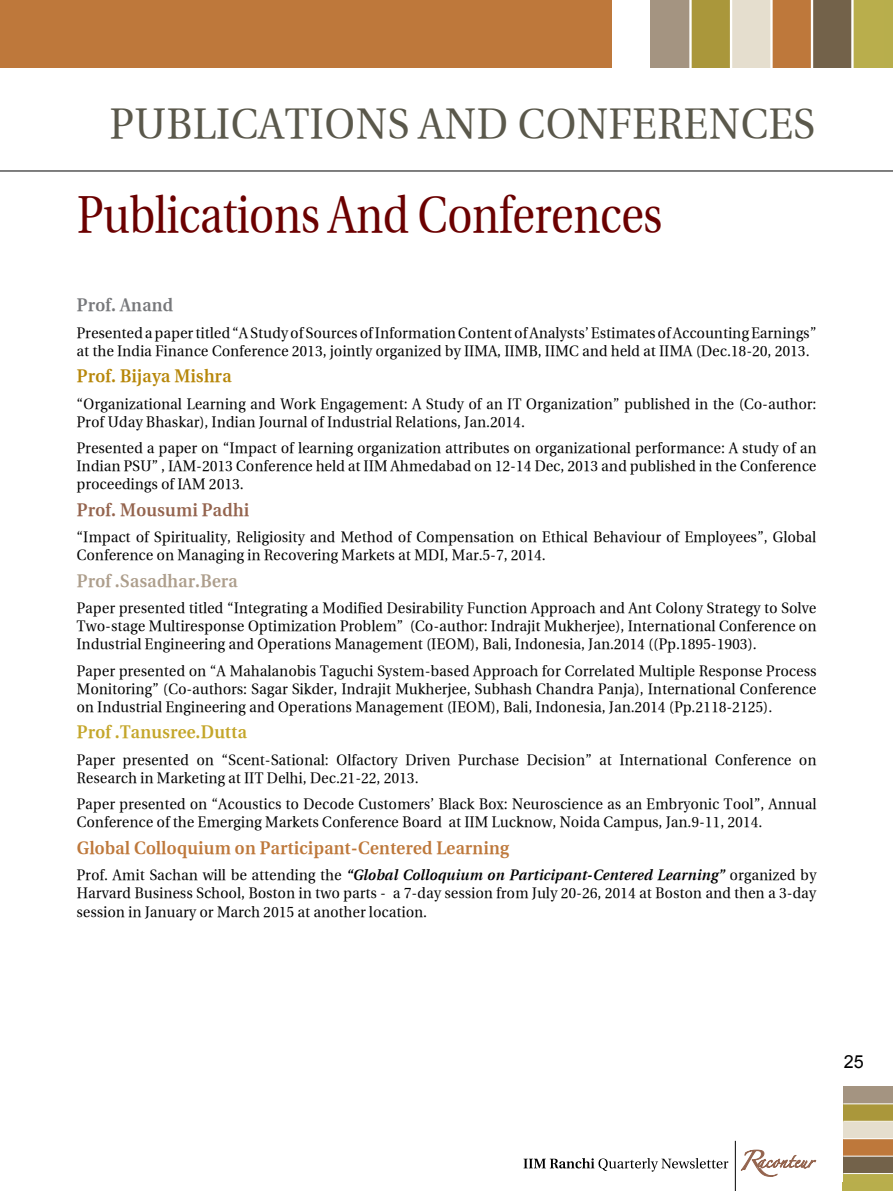
<style>
.page{position:relative;width:893px;height:1191px;background:#fff}
.page>*{position:absolute;margin:0;border:0;box-sizing:border-box;transform-origin:0 0}
.t1{font:51px "Utopia";letter-spacing:-.02em;color:#6b0000;scale:.9 1}
.t2{font:42px "Utopia";color:#5a584b}
.t3{font:700 18px "Utopia";color:#be783b}
.t4{font:700 18px "Utopia";color:#c4a62a}
.t5{font:700 18px "Utopia";color:#ad9e8c}
.t6{font:700 18px "Utopia";color:#b7870a}
.t7{font:700 18px "Utopia";color:#94644e}
.t8{font:700 18px "Utopia";color:#77787b}
.t9{font:18px "Arial";color:#000}
.t10{font:15px/18px "Utopia";color:#000}
.s1{font-weight:700;font-style:italic}
</style>
<div class="page">
<div style="left:0;top:0;width:612px;height:68px;background:#be783b"></div>
<div style="left:852px;top:0;width:41px;height:68px;background:#b9ae4c"></div>
<div style="left:812px;top:0;width:40px;height:68px;background:#73624a"></div>
<div style="left:771px;top:0;width:41px;height:68px;background:#be783b"></div>
<div style="left:731px;top:0;width:40px;height:68px;background:#e5dece"></div>
<div style="left:690px;top:0;width:41px;height:68px;background:#aa973b"></div>
<div style="left:650px;top:0;width:40px;height:68px;background:#a49481"></div>
<hr style="left:851px;top:0;width:3px;height:68px;background:#fffffe">
<hr style="left:811px;top:0;width:2px;height:68px;background:#fffffe">
<hr style="left:770px;top:0;width:3px;height:68px;background:#fffffe">
<hr style="left:730px;top:0;width:2px;height:68px;background:#fffffe">
<hr style="left:689px;top:0;width:3px;height:68px;background:#fffffe">
<hr style="left:0;top:171px;width:893px;height:1px;background:#000">
<svg style="left:523px;top:1158px;width:205px;height:13px"></svg>
<hr style="left:735px;top:1140px;width:1px;height:51px;background:#000">
<div style="left:843px;top:1173px;width:50px;height:18px;background:#b9ae4c"></div>
<div style="left:843px;top:1156px;width:50px;height:17px;background:#73624a"></div>
<div style="left:843px;top:1138px;width:50px;height:18px;background:#be783b"></div>
<div style="left:843px;top:1121px;width:50px;height:17px;background:#e5dece"></div>
<div style="left:843px;top:1103px;width:50px;height:18px;background:#aa973b"></div>
<div style="left:843px;top:1086px;width:50px;height:17px;background:#a49481"></div>
<hr style="left:843px;top:1172px;width:50px;height:2px;background:#fffffe">
<hr style="left:843px;top:1155px;width:50px;height:1px;background:#fffffe">
<hr style="left:843px;top:1138px;width:50px;height:1px;background:#fffffe">
<hr style="left:843px;top:1120px;width:50px;height:2px;background:#fffffe">
<hr style="left:843px;top:1103px;width:50px;height:1px;background:#fffffe">
<svg style="left:741px;top:1149px;width:76px;height:28px"></svg>
<div style="left:842px;top:1182px;width:51px;height:9px;background:#b8ae4c"></div>
<h2 class="t2" style="left:109px;top:101px;width:49px">Publi</h2>
<h2 class="t2" style="left:230px;top:101px;width:55px">cations</h2>
<h2 class="t2" style="left:418px;top:101px;width:31px">and</h2>
<h2 class="t2" style="left:517px;top:101px;width:29px">Conferen</h2>
<h2 class="t2" style="left:740px;top:101px;width:51px">ces</h2>
<h1 class="t1" style="left:77px;top:186px;width:652px">Publications And Conferences</h1>
<p class="t8" style="left:77px;top:295px;width:98px">Prof. Anand</p>
<p class="t10" style="left:77px;top:324px;width:741px">Presented a paper titled “A Study of Sources of Information Content of Analysts’ Estimates of Accounting Earnings” at the India Finance Conference 2013, jointly organized by IIMA, IIMB, IIMC and held at IIMA (Dec.18-20, 2013.</p>
<p class="t6" style="left:77px;top:366px;width:157px">Prof. Bijaya Mishra</p>
<p class="t10" style="left:77px;top:395px;width:741px">“Organizational Learning and Work Engagement: A Study of an IT Organization” published in the (Co-author:<br>Prof Uday Bhaskar), Indian Journal of Industrial Relations, Jan.2014.</p>
<p class="t10" style="left:77px;top:439px;width:741px;text-align:justify">Presented a paper on “Impact of learning organization attributes on organizational performance: A study of an Indian PSU” , IAM-2013 Conference held at IIM Ahmedabad on 12-14 Dec, 2013 and published in the Conference proceedings of IAM 2013.</p>
<p class="t7" style="left:77px;top:499px;width:174px">Prof. Mousumi Padhi</p>
<p class="t10" style="left:77px;top:528px;width:741px">“Impact of Spirituality, Religiosity and Method of Compensation on Ethical Behaviour of Employees”, Global<br>Conference on Managing in Recovering Markets at MDI, Mar.5-7, 2014.</p>
<p class="t5" style="left:77px;top:570px;width:163px">Prof .Sasadhar.Bera</p>
<p class="t10" style="left:77px;top:599px;width:741px;text-align:justify">Paper presented titled “Integrating a Modified Desirability Function Approach and Ant Colony Strategy to Solve Two-stage Multiresponse Optimization Problem” (Co-author: Indrajit Mukherjee), International Conference on Industrial Engineering and Operations Management (IEOM), Bali, Indonesia, Jan.2014 ((Pp.1895-1903).</p>
<p class="t10" style="left:77px;top:662px;width:741px;text-align:justify">Paper presented on “A Mahalanobis Taguchi System-based Approach for Correlated Multiple Response Process Monitoring” (Co-authors: Sagar Sikder, Indrajit Mukherjee, Subhash Chandra Panja), International Conference on Industrial Engineering and Operations Management (IEOM), Bali, Indonesia, Jan.2014 (Pp.2118-2125).</p>
<p class="t4" style="left:77px;top:722px;width:172px">Prof .Tanusree.Dutta</p>
<p class="t10" style="left:77px;top:751px;width:741px">Paper presented on “Scent-Sational: Olfactory Driven Purchase Decision” at International Conference on<br>Research in Marketing at IIT Delhi, Dec.21-22, 2013.</p>
<p class="t10" style="left:77px;top:795px;width:741px">Paper presented on “Acoustics to Decode Customers’ Black Box: Neuroscience as an Embryonic Tool”, Annual<br>Conference of the Emerging Markets Conference Board at IIM Lucknow, Noida Campus, Jan.9-11, 2014.</p>
<p class="t3" style="left:77px;top:837px;width:434px">Global Colloquium on Participant-Centered Learning</p>
<p class="t10" style="left:77px;top:866px;width:741px;text-align:justify">Prof. Amit Sachan will be attending the <span class="s1">“Global Colloquium on Participant-Centered Learning”</span> organized by Harvard Business School, Boston in two parts - a 7-day session from July 20-26, 2014 at Boston and then a 3-day session in January or March 2015 at another location.</p>
<p class="t9" style="left:844px;top:1050px;width:22px">25</p>
</div>
